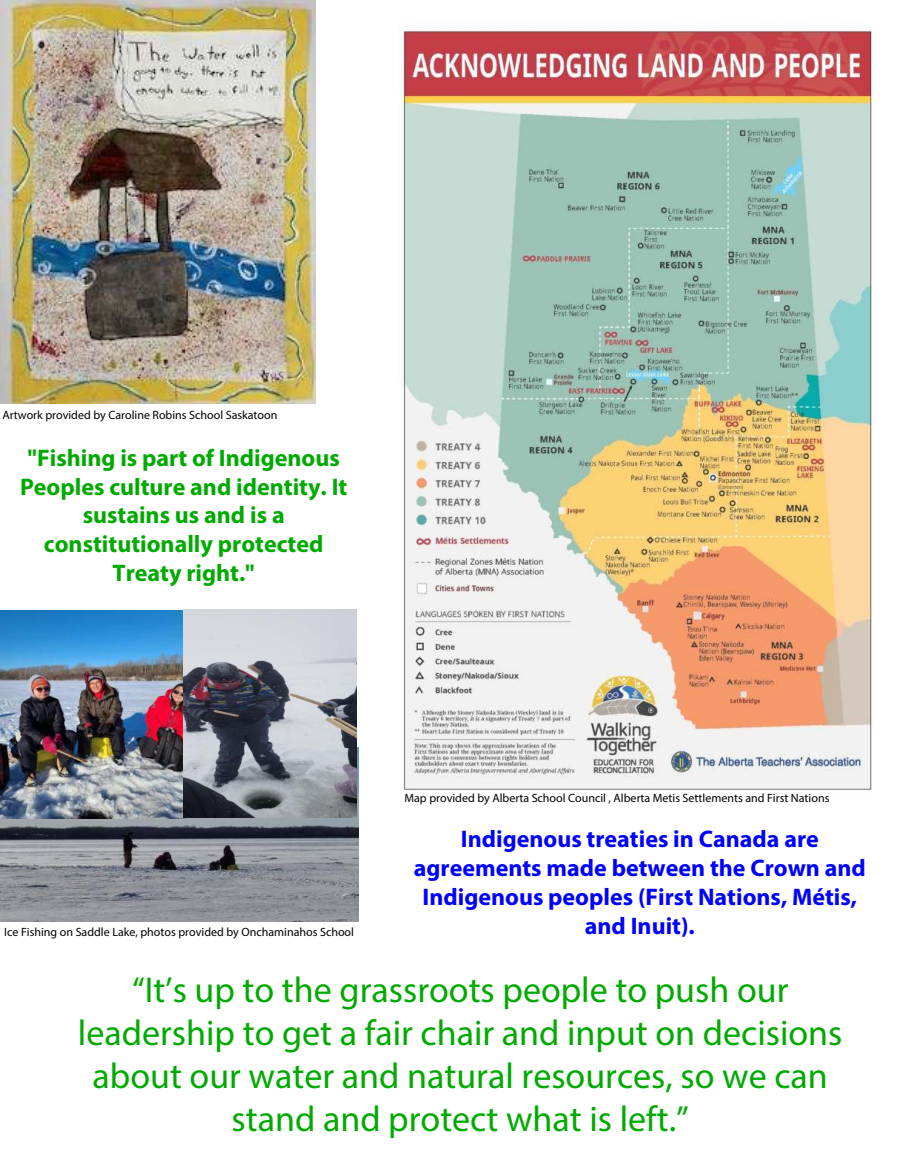
<style>
.page{position:relative;width:905px;height:1175px;background:#fff}
.page>*{position:absolute;margin:0;border:0;box-sizing:border-box;transform-origin:0 0}
.t1{font:36px/43.2px "Myriad Pro";color:#0a0;text-align:center}
.t2{font:700 24px/28.8px "Myriad Pro";color:#0a0;text-align:center}
.t3{font:700 24px/28.8px "Myriad Pro";color:#00f;text-align:center}
.t4{font:12px "Myriad Pro";color:#000}
</style>
<div class="page">
<img style="left:0;top:747px;width:358px;height:175px">
<img style="left:1px;top:0;width:315px;height:404px">
<img style="left:0;top:610px;width:185px;height:208px">
<img style="left:401px;top:29px;width:477px;height:761px">
<img style="left:183px;top:610px;width:174px;height:207px">
<p class="t4" style="left:3px;top:408px;width:276px">Artwork provided by Caroline Robins School Saskatoon</p>
<h2 class="t2" style="left:20px;top:442px;width:329px">"Fishing is part of Indigenous<br>Peoples culture and identity. It sustains us and is a constitutionally protected<br>Treaty right."</h2>
<p class="t4" style="left:4px;top:924px;width:351px">Ice Fishing on Saddle Lake, photos provided by Onchaminahos School</p>
<p class="t4" style="left:404px;top:791px;width:426px">Map provided by Alberta School Council , Alberta Metis Settlements and First Nations</p>
<h2 class="t3" style="left:414px;top:824px;width:453px">Indigenous treaties in Canada are agreements made between the Crown and<br>Indigenous peoples (First Nations, Métis, and Inuit).</h2>
<h1 class="t1" style="left:78px;top:967px;width:766px">“It’s up to the grassroots people to push our leadership to get a fair chair and input on decisions about our water and natural resources, so we can stand and protect what is left.”</h1>
</div>
